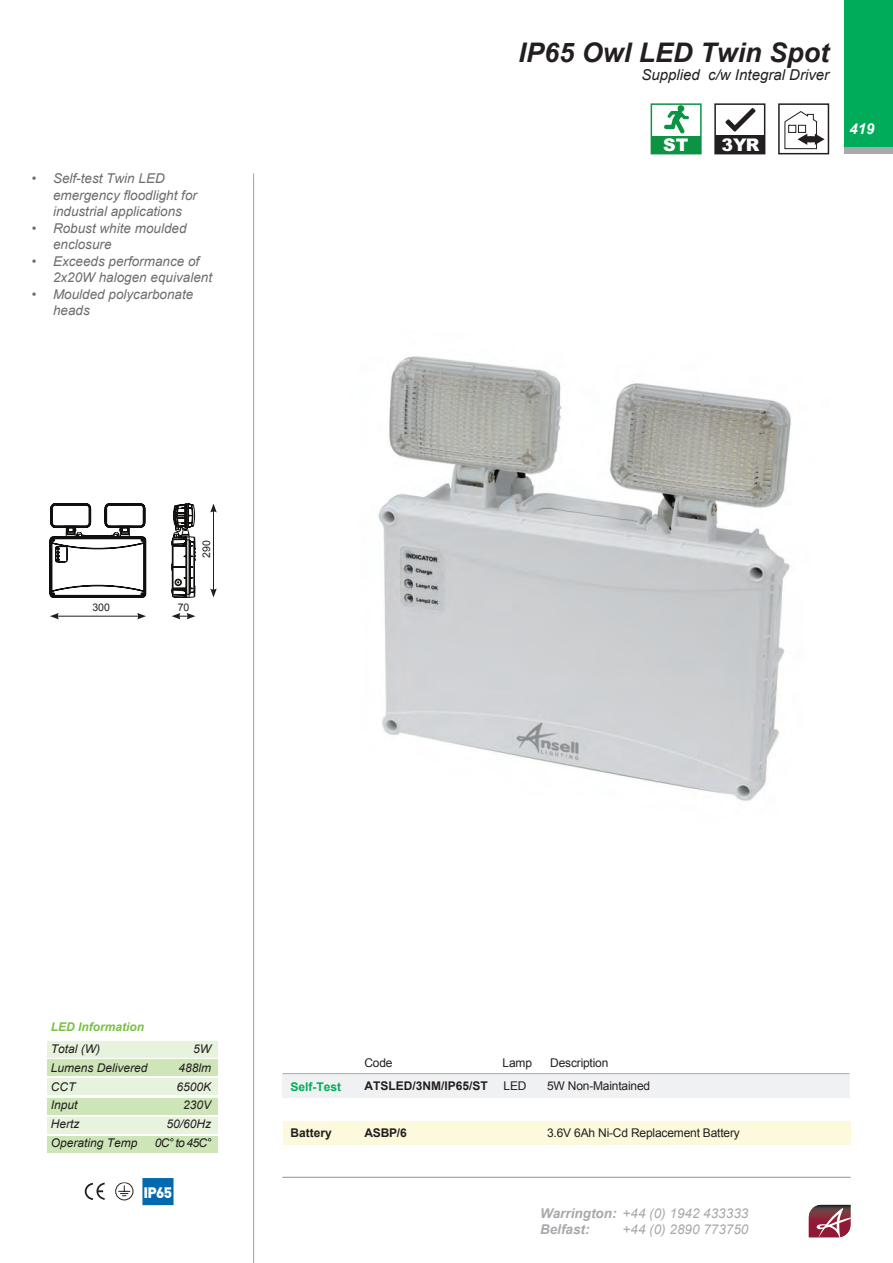
<style>
.page{position:relative;width:893px;height:1263px;background:#fff}
.page>*{position:absolute;margin:0;border:0;box-sizing:border-box;transform-origin:0 0}
.t1{font:italic 700 27px "Arial";color:#231f20}
.t2{font:900 17.4px "Arial";color:#fff}
.t3{font:italic 15px "Arial";color:#231f20}
.t4{font:900 15px "DIN";color:#fff}
.t5{font:italic 700 15px "Arial";color:#fff}
.t6{font:italic 13.5px/16.5px "Arial";color:#6c6d70}
.t7{font:italic 700 13.5px/16.2px "Arial";color:#a8a9ad}
.t8{font:italic 13.5px "Arial";color:#a8a9ad}
.t9{font:italic 12px "Arial";color:#231f20}
.t10{font:12px "Arial";letter-spacing:-.015em;color:#231f20}
.t11{font:700 12px "Arial";color:#231f20}
.t12{font:italic 700 12px "Arial";color:#79c142}
.t13{font:700 12px "Arial";color:#00ac5a}
.t14{font:10.5px "Arial";color:#231f20}
.s1{font-weight:400}
</style>
<div class="page">
<hr style="left:283px;top:1177px;width:567px;height:1px;background:#a8a9ad">
<svg style="left:809px;top:1205px;width:41px;height:32px"></svg>
<hr style="left:253px;top:173px;width:1px;height:1090px;background:#a8a9ad">
<div style="left:47px;top:1136px;width:170px;height:16px;background:#cee5b8"></div>
<div style="left:47px;top:1117px;width:170px;height:16px;background:#e8f3de"></div>
<hr style="left:56px;top:616px;width:84px;height:1px;background:#231f20">
<svg style="left:50px;top:613px;width:9px;height:6px"></svg>
<svg style="left:137px;top:613px;width:9px;height:6px"></svg>
<svg style="left:172px;top:613px;width:23px;height:6px"></svg>
<hr style="left:213px;top:510px;width:1px;height:81px;background:#231f20">
<svg style="left:210px;top:504px;width:7px;height:8px"></svg>
<svg style="left:210px;top:588px;width:7px;height:9px"></svg>
<svg style="left:50px;top:503px;width:145px;height:94px"></svg>
<div style="left:47px;top:1041px;width:170px;height:16px;background:#e8f3de"></div>
<div style="left:47px;top:1079px;width:170px;height:16px;background:#e8f3de"></div>
<div style="left:47px;top:1060px;width:170px;height:16px;background:#cee5b8"></div>
<div style="left:47px;top:1098px;width:170px;height:16px;background:#cee5b8"></div>
<div style="left:715px;top:135px;width:50px;height:19px;background:#231f20"></div>
<svg style="left:725px;top:108px;width:31px;height:24px"></svg>
<div style="left:714px;top:103px;width:51px;height:51px;border:2px solid #231f20"></div>
<div style="left:651px;top:137px;width:50px;height:16px;background:#0d9344"></div>
<svg style="left:664px;top:106px;width:25px;height:28px"></svg>
<div style="left:651px;top:103px;width:51px;height:51px;border:2px solid #0d9344"></div>
<svg style="left:784px;top:111px;width:41px;height:38px"></svg>
<div style="left:778px;top:103px;width:51px;height:51px;border:2px solid #231f20"></div>
<img style="left:378px;top:356px;width:413px;height:445px">
<div style="left:283px;top:1121px;width:567px;height:24px;background:#fcf9dd"></div>
<div style="left:283px;top:1074px;width:567px;height:23px;background:#f0f1f2"></div>
<hr style="left:283px;top:1073px;width:566px;height:1px;background:#a8a9ad">
<div style="left:142px;top:1178px;width:32px;height:27px;background:#0169b0"></div>
<svg style="left:84px;top:1182px;width:49px;height:19px"></svg>
<div style="left:844px;top:147px;width:49px;height:7px;background:#a8a9ad"></div>
<div style="left:844px;top:0;width:49px;height:147px;background:#00ac5a"></div>
<p class="t6" style="left:53px;top:170px;width:146px;text-indent:-21px">• Self-test Twin LED emergency floodlight for industrial applications</p>
<p class="t6" style="left:53px;top:220px;width:135px;text-indent:-21px">• Robust white moulded enclosure</p>
<p class="t6" style="left:53px;top:253px;width:161px;text-indent:-21px">• Exceeds performance of<br>2x20W halogen equivalent</p>
<p class="t6" style="left:53px;top:286px;width:142px;text-indent:-21px">• Moulded polycarbonate heads</p>
<p class="t14" style="left:199px;top:558px;width:19px;rotate:-90deg">290</p>
<p class="t14" style="left:92px;top:600px;width:19px">300</p>
<p class="t14" style="left:178px;top:600px;width:13px">70</p>
<h1 class="t1" style="left:519px;top:35px;width:312px">IP65 Owl LED Twin Spot</h1>
<p class="t3" style="left:642px;top:65px;width:189px">Supplied c/w Integral Driver</p>
<p class="t2" style="left:663px;top:132px;width:27px">ST</p>
<p class="t2" style="left:721px;top:132px;width:40px">3YR</p>
<p class="t5" style="left:849px;top:118px;width:27px">419</p>
<p class="t12" style="left:51px;top:1019px;width:95px">LED Information</p>
<p class="t9" style="left:51px;top:1041px;width:51px">Total (W)</p>
<p class="t9" style="left:193px;top:1041px;width:19px">5W</p>
<p class="t9" style="left:51px;top:1060px;width:98px">Lumens Delivered</p>
<p class="t9" style="left:179px;top:1060px;width:34px">488lm</p>
<p class="t9" style="left:51px;top:1078px;width:26px">CCT</p>
<p class="t9" style="left:177px;top:1078px;width:36px">6500K</p>
<p class="t9" style="left:51px;top:1097px;width:28px">Input</p>
<p class="t9" style="left:183px;top:1097px;width:30px">230V</p>
<p class="t9" style="left:51px;top:1116px;width:30px">Hertz</p>
<p class="t9" style="left:167px;top:1116px;width:46px">50/60Hz</p>
<p class="t9" style="left:51px;top:1135px;width:88px">Operating Temp</p>
<p class="t9" style="left:155px;top:1135px;width:58px">0C° to 45C°</p>
<p class="t4" style="left:144px;top:1182px;width:30px">IP65</p>
<p class="t13" style="left:291px;top:1078px;width:52px">Self-Test</p>
<p class="t11" style="left:291px;top:1125px;width:43px">Battery</p>
<p class="t10" style="left:364px;top:1055px;width:30px">Code</p>
<p class="t10" style="left:503px;top:1055px;width:31px">Lamp</p>
<p class="t10" style="left:550px;top:1055px;width:60px">Description</p>
<p class="t11" style="left:364px;top:1078px;width:125px">ATSLED/3NM/IP65/ST</p>
<p class="t10" style="left:503px;top:1078px;width:24px">LED</p>
<p class="t10" style="left:547px;top:1078px;width:105px">5W Non-Maintained</p>
<p class="t11" style="left:364px;top:1124px;width:44px">ASBP/6</p>
<p class="t10" style="left:547px;top:1124px;width:194px">3.6V 6Ah Ni-Cd Replacement Battery</p>
<p class="t7" style="left:540px;top:1205px;width:210px">Warrington: <span class="s1">+44 (0) 1942 433333<br></span>Belfast:</p>
<p class="t8" style="left:623px;top:1220px;width:127px">+44 (0) 2890 773750</p>
</div>
